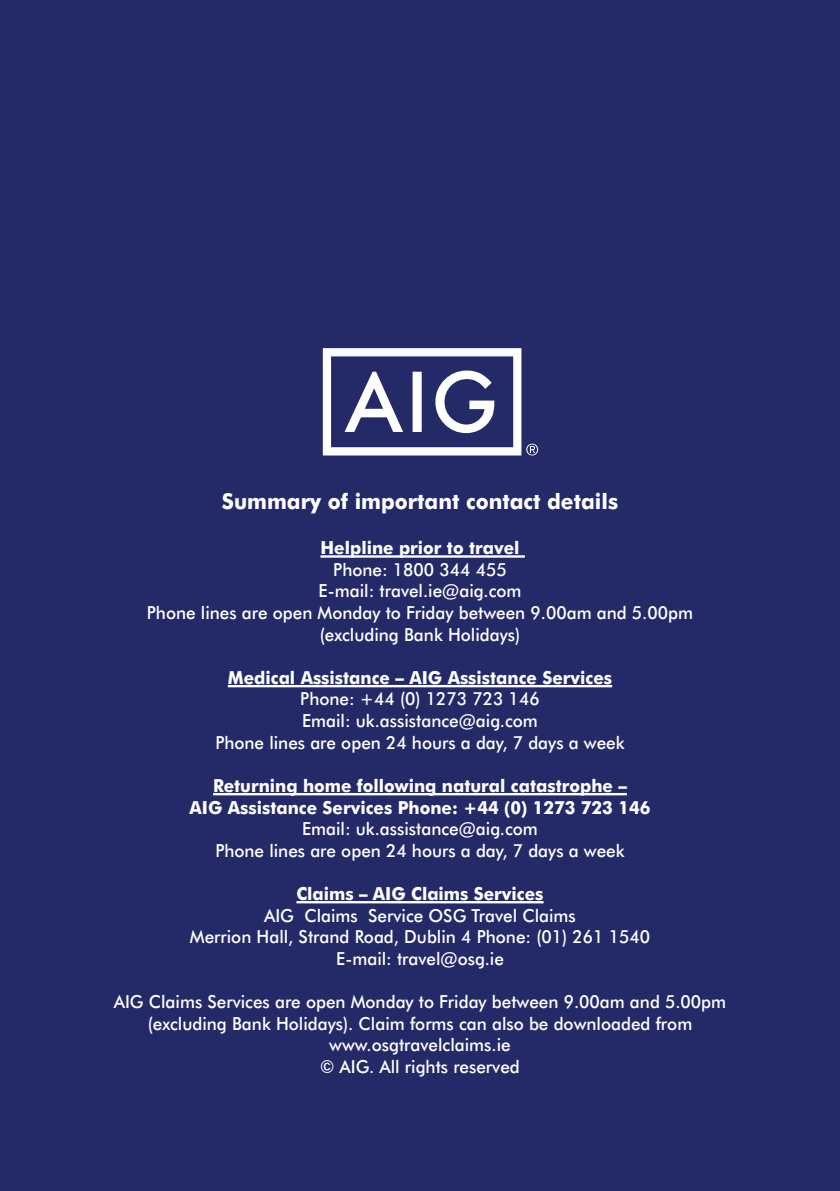
<style>
.page{position:relative;width:840px;height:1191px;background:#fff}
.page>*{position:absolute;margin:0;border:0;box-sizing:border-box;transform-origin:0 0}
.t1{font:700 22px "AIG Futura";color:#fff;scale:.95 1}
.t2{font:500 18px/21.6px "AIG Futura";color:#fff;text-align:center;scale:.95 1}
.t3{font:700 18px/21.6px "AIG Futura";color:#fff;text-align:center;scale:.95 1}
</style>
<div class="page">
<div style="left:0;top:0;width:839px;height:1191px;background:#242968"></div>
<hr style="left:320px;top:555px;width:204px;height:2px;background:#fff">
<hr style="left:228px;top:685px;width:383px;height:2px;background:#fff">
<hr style="left:213px;top:793px;width:413px;height:2px;background:#fff">
<hr style="left:296px;top:901px;width:247px;height:2px;background:#fff">
<svg style="left:322px;top:348px;width:216px;height:107px"></svg>
<p class="t1" style="left:222px;top:492px;width:418px">Summary of important contact details</p>
<p class="t3" style="left:320px;top:538px;width:211px">Helpline prior to travel</p>
<p class="t2" style="left:147px;top:560px;width:576px">Phone: 1800 344 455<br>E-mail: travel.ie@aig.com<br>Phone lines are open Monday to Friday between 9.00am and 5.00pm (excluding Bank Holidays)</p>
<p class="t3" style="left:228px;top:668px;width:406px">Medical Assistance – AIG Assistance Services</p>
<p class="t2" style="left:215px;top:690px;width:432px">Phone: +44 (0) 1273 723 146<br>Email: uk.assistance@aig.com<br>Phone lines are open 24 hours a day, 7 days a week</p>
<p class="t3" style="left:189px;top:776px;width:486px">Returning home following natural catastrophe –<br>AIG Assistance Services Phone: +44 (0) 1273 723 146</p>
<p class="t2" style="left:215px;top:819px;width:432px">Email: uk.assistance@aig.com<br>Phone lines are open 24 hours a day, 7 days a week</p>
<p class="t3" style="left:296px;top:884px;width:261px">Claims – AIG Claims Services</p>
<p class="t2" style="left:190px;top:906px;width:485px">AIG Claims Service OSG Travel Claims<br>Merrion Hall, Strand Road, Dublin 4 Phone: (01) 261 1540<br>E-mail: travel@osg.ie</p>
<p class="t2" style="left:114px;top:992px;width:646px">AIG Claims Services are open Monday to Friday between 9.00am and 5.00pm (excluding Bank Holidays). Claim forms can also be downloaded from www.osgtravelclaims.ie<br>© AIG. All rights reserved</p>
</div>
